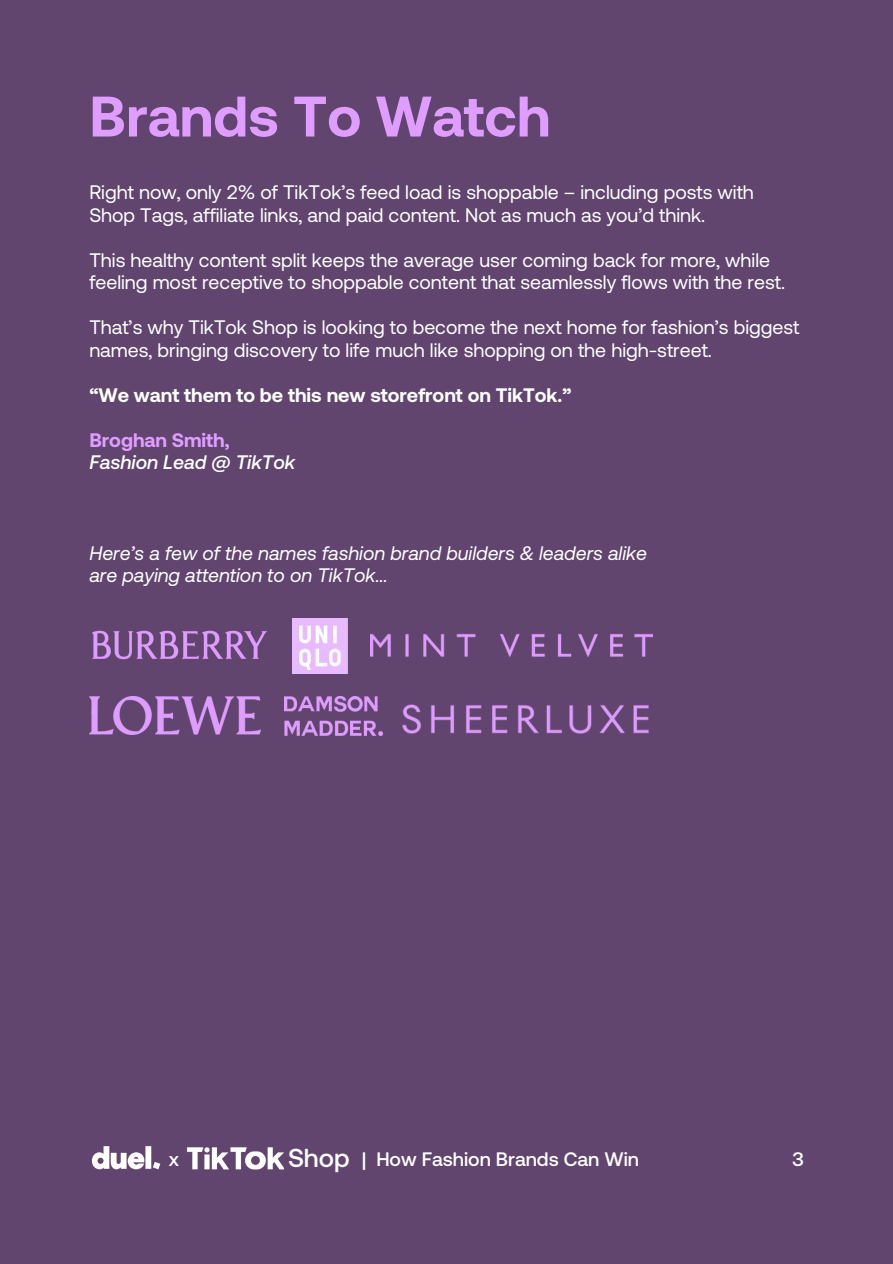
<style>
.page{position:relative;width:893px;height:1264px;background:#fff}
.page>*{position:absolute;margin:0;border:0;box-sizing:border-box;transform-origin:0 0}
.t1{font:700 57px "Aeonik";color:#df9eff}
.t2{font:500 25.95px "Aeonik";color:#fff}
.t3{font:19.5px/22.5px "Aeonik";color:#fff}
.t4{font:italic 19.5px "Aeonik";color:#fff}
.t5{font:700 19.5px "Aeonik";color:#fff}
.t6{font:italic 500 19.5px/22.5px "Aeonik";color:#fff}
.t7{font:500 19.5px "Aeonik";color:#fff}
.s1{font-weight:700;font-style:normal;color:#df9eff}
</style>
<div class="page">
<div style="left:0;top:0;width:892px;height:1263px;background:#61456f"></div>
<svg style="left:92px;top:1146px;width:68px;height:23px"></svg>
<img style="left:187px;top:1147px;width:97px;height:21px">
<img style="left:284px;top:696px;width:94px;height:16px">
<img style="left:371px;top:634px;width:281px;height:23px">
<img style="left:89px;top:696px;width:171px;height:38px">
<img style="left:402px;top:704px;width:247px;height:29px">
<img style="left:293px;top:618px;width:55px;height:55px">
<img style="left:284px;top:720px;width:98px;height:15px">
<img style="left:92px;top:630px;width:175px;height:30px">
<p class="t1" style="left:89px;top:94px;width:462px">Brands To Watch</p>
<p class="t3" style="left:89px;top:183px;width:666px">Right now, only 2% of TikTok’s feed load is shoppable – including posts with<br>Shop Tags, affiliate links, and paid content. Not as much as you’d think.</p>
<p class="t3" style="left:89px;top:251px;width:697px">This healthy content split keeps the average user coming back for more, while feeling most receptive to shoppable content that seamlessly flows with the rest.</p>
<p class="t3" style="left:89px;top:318px;width:711px">That’s why TikTok Shop is looking to become the next home for fashion’s biggest names, bringing discovery to life much like shopping on the high-street.</p>
<h3 class="t5" style="left:89px;top:387px;width:483px">“We want them to be this new storefront on TikTok.”</h3>
<h3 class="t6" style="left:89px;top:431px;width:207px"><span class="s1">Broghan Smith,<br></span>Fashion Lead @ TikTok</h3>
<p class="t4" style="left:89px;top:545px;width:559px">Here’s a few of the names fashion brand builders &amp; leaders alike</p>
<p class="t4" style="left:89px;top:567px;width:300px">are paying attention to on TikTok...</p>
<p class="t7" style="left:169px;top:1151px;width:12px">x</p>
<p class="t2" style="left:288px;top:1147px;width:63px">Shop</p>
<p class="t7" style="left:362px;top:1151px;width:279px">| How Fashion Brands Can Win</p>
<p class="t7" style="left:792px;top:1151px;width:13px">3</p>
</div>
